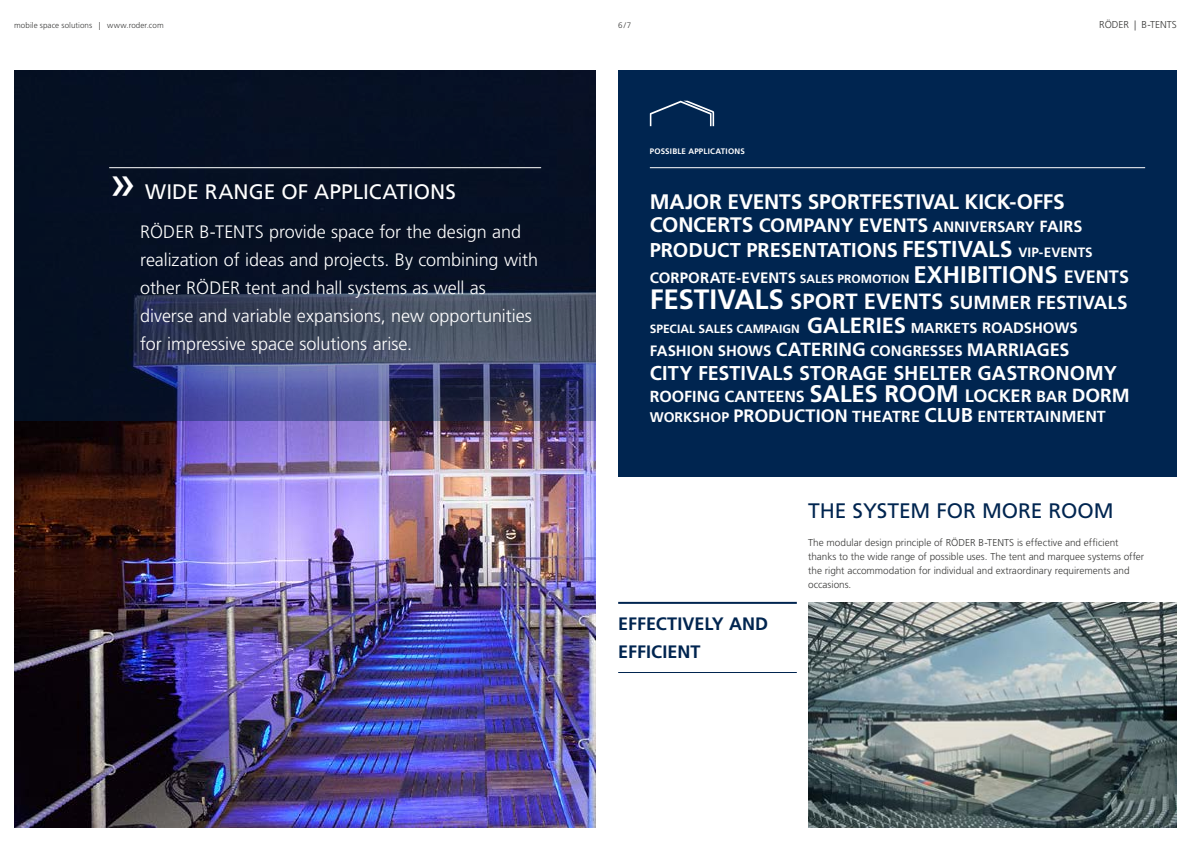
<style>
.page{position:relative;width:1191px;height:842px;background:#fff}
.page>*{position:absolute;margin:0;border:0;box-sizing:border-box;transform-origin:0 0}
.t1{font:48px "Frutiger LT Pro";color:#fff}
.t2{font:700 21px "Frutiger LT Pro";letter-spacing:-.01em;color:#fff}
.t3{font:21px "Frutiger LT Pro";color:#fff}
.t4{font:21px "Frutiger LT Pro";color:#002550}
.t5{font:700 20px "Frutiger LT Pro";color:#fff}
.t6{font:700 19.4px "Frutiger LT Pro";letter-spacing:-.01em;color:#fff}
.t7{font:700 18.9px "Frutiger LT Pro";color:#fff}
.t8{font:300 18px/28px "Frutiger LT Pro";color:#fff}
.t9{font:700 18px/28px "Frutiger LT Pro";color:#002550}
.t10{font:700 16px/20px "Frutiger LT Pro";color:#fff}
.t11{font:700 15px "Frutiger LT Pro";color:#fff}
.t12{font:700 12px "Frutiger LT Pro";color:#fff}
.t13{font:300 10px/14px "Frutiger LT Pro";color:#3a3a39}
.t14{font:300 8px "Frutiger LT Pro";letter-spacing:.01em;color:#3a3a39}
.t15{font:700 8px "Frutiger LT Pro";letter-spacing:.025em;color:#fff}
.s1{font-size:21px}
.s2{font-size:15px}
.s3{font-size:16.2px}
.s4{font-size:23px}
.s5{font-size:13.5px}
.s6{font-size:12px}
.s7{font-size:24px}
.s8{font-size:18px}
.s9{font-size:28px}
.s10{font-size:22px}
.s11{font-size:14.4px}
.s12{font-size:19px}
.s13{font-size:14px}
.s14{font-size:20px}
</style>
<div class="page">
<img style="left:14px;top:420px;width:581px;height:408px">
<div style="left:618px;top:70px;width:558px;height:406px;background:#002550"></div>
<hr style="left:650px;top:167px;width:495px;height:1px;background:#fff">
<svg style="left:650px;top:101px;width:64px;height:25px"></svg>
<svg style="left:14px;top:70px;width:581px;height:350px;background:#162038"></svg>
<hr style="left:109px;top:167px;width:432px;height:1px;background:#fff">
<hr style="left:618px;top:602px;width:179px;height:2px;background:#002550">
<hr style="left:618px;top:672px;width:179px;height:1px;background:#002550">
<img style="left:808px;top:602px;width:368px;height:226px">
<p class="t14" style="left:14px;top:21px;width:151px">mobile space solutions | www.roder.com</p>
<p class="t14" style="left:618px;top:21px;width:15px">6/7</p>
<p class="t13" style="left:1099px;top:18px;width:79px">RÖDER | B-TENTS</p>
<h1 class="t1" style="left:109px;top:154px;width:28px">»</h1>
<h2 class="t3" style="left:145px;top:180px;width:312px">WIDE RANGE OF APPLICATIONS</h2>
<h3 class="t8" style="left:140px;top:218px;width:399px">RÖDER B-TENTS provide space for the design and realization of ideas and projects. By combining with other RÖDER tent and hall systems as well as diverse and variable expansions, new opportunities for impressive space solutions arise.</h3>
<p class="t15" style="left:650px;top:147px;width:97px">POSSIBLE APPLICATIONS</p>
<h2 class="t2" style="left:650px;top:190px;width:416px">MAJOR EVENTS SPORTFESTIVAL KICK-OFFS</h2>
<h3 class="t6" style="left:650px;top:214px;width:434px"><span class="s1">CONCERTS</span> COMPANY EVENTS <span class="s2">ANNIVERSARY</span> <span class="s3">FAIRS</span></h3>
<h3 class="t5" style="left:650px;top:238px;width:444px">PRODUCT PRESENTATIONS <span class="s4">FESTIVALS</span> <span class="s5">VIP-EVENTS</span></h3>
<h3 class="t11" style="left:650px;top:269px;width:480px">CORPORATE-EVENTS <span class="s6">SALES PROMOTION</span> <span class="s7">EXHIBITIONS</span> <span class="s8">EVENTS</span></h3>
<h3 class="t7" style="left:650px;top:292px;width:479px"><span class="s9">FESTIVALS</span> <span class="s10">SPORT EVENTS</span> SUMMER FESTIVALS</h3>
<p class="t12" style="left:650px;top:322px;width:429px">SPECIAL SALES CAMPAIGN <span class="s10">GALERIES</span> <span class="s11">MARKETS</span> <span class="s2">ROADSHOWS</span></p>
<h3 class="t11" style="left:650px;top:342px;width:421px">FASHION SHOWS <span class="s12">CATERING</span> CONGRESSES <span class="s8">MARRIAGES</span></h3>
<h3 class="t5" style="left:650px;top:361px;width:469px">CITY FESTIVALS STORAGE SHELTER GASTRONOMY</h3>
<h3 class="t10" style="left:650px;top:387px;width:481px">ROOFING CANTEENS <span class="s7">SALES ROOM</span> <span class="s8">LOCKER</span> BAR <span class="s12">DORM<br></span><span class="s13">WORKSHOP</span> <span class="s8">PRODUCTION</span> THEATRE <span class="s14">CLUB</span> ENTERTAINMENT</h3>
<h3 class="t9" style="left:618px;top:610px;width:152px">EFFECTIVELY AND<br>EFFICIENT</h3>
<h2 class="t4" style="left:808px;top:499px;width:307px">THE SYSTEM FOR MORE ROOM</h2>
<p class="t13" style="left:808px;top:536px;width:337px">The modular design principle of RÖDER B-TENTS is effective and efficient thanks to the wide range of possible uses. The tent and marquee systems offer the right accommodation for individual and extraordinary requirements and occasions.</p>
</div>
